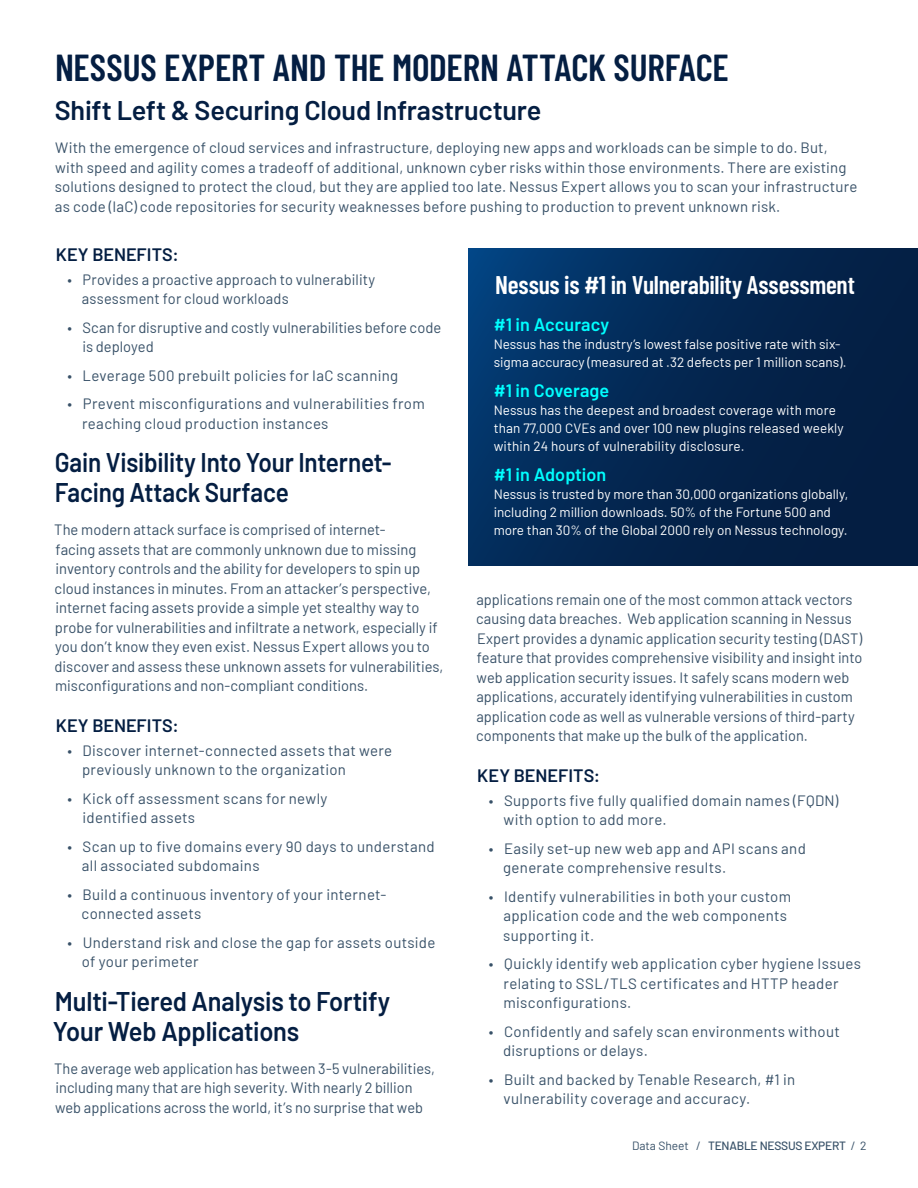
<style>
.page{position:relative;width:918px;height:1188px;background:#fff}
.page>*{position:absolute;margin:0;border:0;box-sizing:border-box;transform-origin:0 0}
.t1{font:600 37.5px "Barlow Condensed";letter-spacing:-.005em;color:#041e42}
.t2{font:600 27px/30px "Barlow";letter-spacing:-.005em;color:#041e42;scale:.9 1}
.t3{font:600 27px/30px "Barlow";letter-spacing:-.005em;color:#041e42;scale:.94 1}
.t4{font:600 27px "Barlow";letter-spacing:-.005em;color:#041e42}
.t5{font:600 25.5px "Barlow Condensed";letter-spacing:-.01em;color:#fff}
.t6{font:600 18px "Barlow";letter-spacing:.005em;color:#041e42}
.t7{font:600 18px "Barlow";letter-spacing:.005em;color:#0ff}
.Body_Text{font:15px/19.5px "Barlow";letter-spacing:.01em;color:#385168}
.t8{font:13.5px/18px "Barlow";color:#fff}
.t9{font:500 12px "Barlow";letter-spacing:-.02em;color:#385168}
.s1{font-weight:400}
</style>
<div class="page">
<svg style="left:468px;top:249px;width:450px;height:317px;background:#032752"></svg>
<h1 class="t1" style="left:55px;top:41px;width:675px">NESSUS EXPERT AND THE MODERN ATTACK SURFACE</h1>
<h2 class="t4" style="left:55px;top:91px;width:488px">Shift Left &amp; Securing Cloud Infrastructure</h2>
<p class="Body_Text" style="left:55px;top:137px;width:804px">With the emergence of cloud services and infrastructure, deploying new apps and workloads can be simple to do. But, with speed and agility comes a tradeoff of additional, unknown cyber risks within those environments. There are existing solutions designed to protect the cloud, but they are applied too late. Nessus Expert allows you to scan your infrastructure as code (IaC) code repositories for security weaknesses before pushing to production to prevent unknown risk.</p>
<h3 class="t6" style="left:56px;top:241px;width:125px">KEY BENEFITS:</h3>
<p class="Body_Text" style="left:82px;top:268px;width:295px;text-indent:-14px">• Provides a proactive approach to vulnerability assessment for cloud workloads</p>
<p class="Body_Text" style="left:83px;top:316px;width:360px;text-indent:-15px">• Scan for disruptive and costly vulnerabilities before code is deployed</p>
<p class="Body_Text" style="left:67px;top:364px;width:332px">• Leverage 500 prebuilt policies for IaC scanning</p>
<p class="Body_Text" style="left:82px;top:393px;width:344px;text-indent:-15px">• Prevent misconfigurations and vulnerabilities from reaching cloud production instances</p>
<h2 class="t2" style="left:55px;top:445px;width:376px">Gain Visibility Into Your Internet-<br>Facing Attack Surface</h2>
<p class="Body_Text" style="left:54px;top:519px;width:391px">The modern attack surface is comprised of internet-<br>facing assets that are commonly unknown due to missing inventory controls and the ability for developers to spin up cloud instances in minutes. From an attacker’s perspective, internet facing assets provide a simple yet stealthy way to probe for vulnerabilities and infiltrate a network, especially if you don’t know they even exist. Nessus Expert allows you to discover and assess these unknown assets for vulnerabilities, misconfigurations and non-compliant conditions.</p>
<h3 class="t6" style="left:56px;top:712px;width:125px">KEY BENEFITS:</h3>
<p class="Body_Text" style="left:82px;top:739px;width:312px;text-indent:-15px">• Discover internet-connected assets that were previously unknown to the organization</p>
<p class="Body_Text" style="left:83px;top:787px;width:246px;text-indent:-15px">• Kick off assessment scans for newly identified assets</p>
<p class="Body_Text" style="left:82px;top:835px;width:354px;text-indent:-14px">• Scan up to five domains every 90 days to understand all associated subdomains</p>
<p class="Body_Text" style="left:82px;top:883px;width:306px;text-indent:-14px">• Build a continuous inventory of your internet&shy;connected assets</p>
<p class="Body_Text" style="left:82px;top:931px;width:355px;text-indent:-14px">• Understand risk and close the gap for assets outside of your perimeter</p>
<h2 class="t3" style="left:53px;top:984px;width:360px">Multi-Tiered Analysis to Fortify<br>Your Web Applications</h2>
<p class="Body_Text" style="left:54px;top:1057px;width:382px">The average web application has between 3-5 vulnerabilities, including many that are high severity. With nearly 2 billion web applications across the world, it’s no surprise that web</p>
<h2 class="t5" style="left:495px;top:267px;width:361px">Nessus is #1 in Vulnerability Assessment</h2>
<h3 class="t7" style="left:494px;top:311px;width:117px">#1 in Accuracy</h3>
<p class="t8" style="left:494px;top:334px;width:354px">Nessus has the industry’s lowest false positive rate with six&shy;sigma accuracy (measured at .32 defects per 1 million scans).</p>
<h3 class="t7" style="left:494px;top:377px;width:117px">#1 in Coverage</h3>
<p class="t8" style="left:494px;top:400px;width:352px">Nessus has the deepest and broadest coverage with more than 77,000 CVEs and over 100 new plugins released weekly within 24 hours of vulnerability disclosure.</p>
<h3 class="t7" style="left:494px;top:461px;width:114px">#1 in Adoption</h3>
<p class="t8" style="left:494px;top:484px;width:356px">Nessus is trusted by more than 30,000 organizations globally, including 2 million downloads. 50% of the Fortune 500 and more than 30% of the Global 2000 rely on Nessus technology.</p>
<p class="Body_Text" style="left:476px;top:588px;width:388px">applications remain one of the most common attack vectors causing data breaches. Web application scanning in Nessus Expert provides a dynamic application security testing (DAST) feature that provides comprehensive visibility and insight into web application security issues. It safely scans modern web applications, accurately identifying vulnerabilities in custom application code as well as vulnerable versions of third-party components that make up the bulk of the application.</p>
<h3 class="t6" style="left:477px;top:762px;width:125px">KEY BENEFITS:</h3>
<p class="Body_Text" style="left:504px;top:789px;width:336px;text-indent:-15px">• Supports five fully qualified domain names (FQDN) with option to add more.</p>
<p class="Body_Text" style="left:503px;top:837px;width:304px;text-indent:-14px">• Easily set-up new web app and API scans and generate comprehensive results.</p>
<p class="Body_Text" style="left:503px;top:885px;width:289px;text-indent:-14px">• Identify vulnerabilities in both your custom application code and the web components supporting it.</p>
<p class="Body_Text" style="left:504px;top:953px;width:359px;text-indent:-15px">• Quickly identify web application cyber hygiene Issues relating to SSL/TLS certificates and HTTP header misconfigurations.</p>
<p class="Body_Text" style="left:503px;top:1020px;width:338px;text-indent:-14px">• Confidently and safely scan environments without disruptions or delays.</p>
<p class="Body_Text" style="left:504px;top:1068px;width:293px;text-indent:-15px">• Built and backed by Tenable Research, #1 in vulnerability coverage and accuracy.</p>
<p class="t9" style="left:632px;top:1137px;width:236px"><span class="s1">Data Sheet /</span> TENABLE NESSUS EXPERT <span class="s1">/ 2</span></p>
</div>
